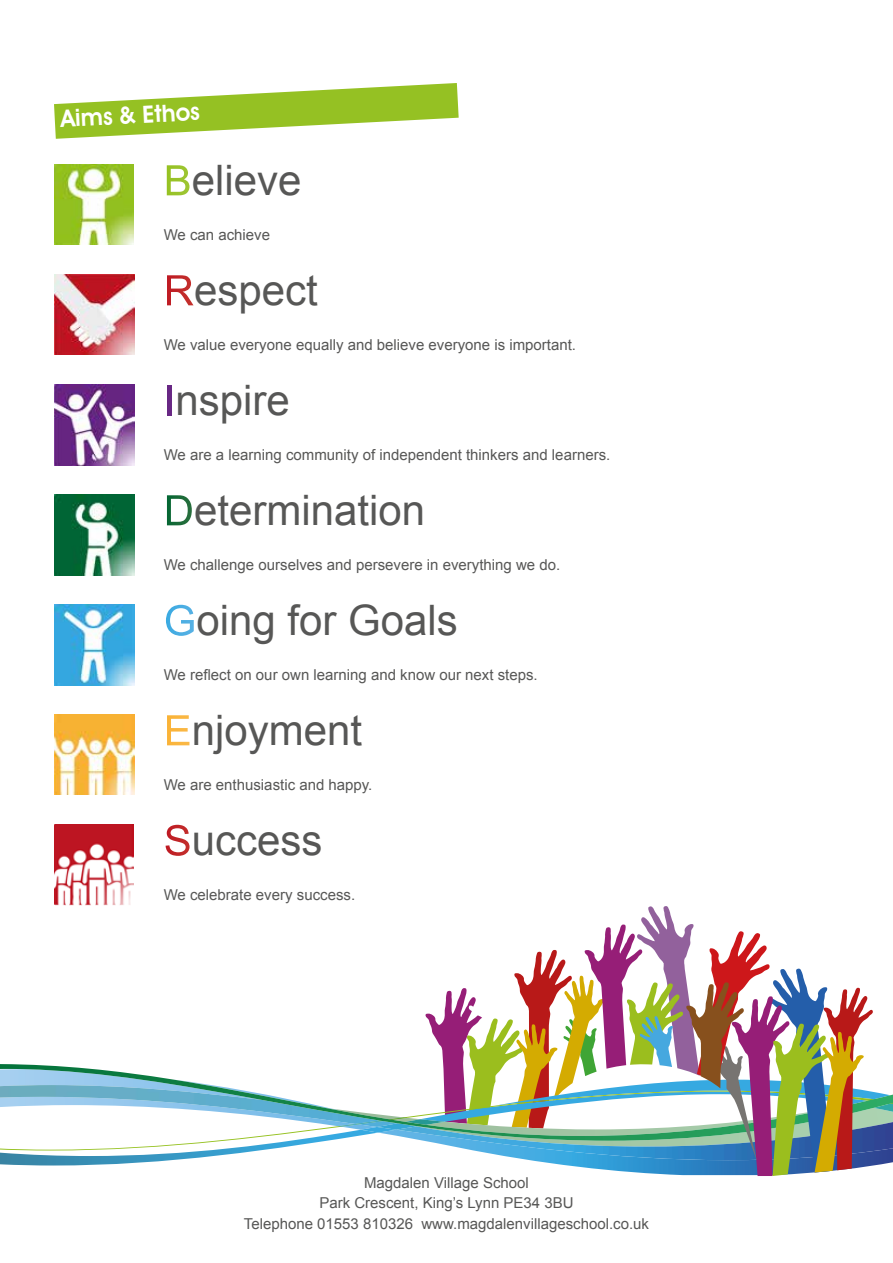
<style>
.page{position:relative;width:893px;height:1263px;background:#fff}
.page>*{position:absolute;margin:0;border:0;box-sizing:border-box;transform-origin:0 0}
.t1{font:42px "Arial";color:#575756}
.t2{font:600 24px "Avant Garde IT Cby BT";color:#fff}
.t3{font:15px/20.5px "Arial";color:#575756;text-align:center}
.s1{color:#fff}
</style>
<div class="page">
<img style="left:54px;top:275px;width:80px;height:80px">
<img style="left:54px;top:165px;width:80px;height:79px">
<img style="left:54px;top:385px;width:80px;height:80px">
<img style="left:54px;top:495px;width:80px;height:80px">
<img style="left:54px;top:605px;width:80px;height:80px">
<img style="left:54px;top:715px;width:80px;height:80px">
<img style="left:55px;top:825px;width:79px;height:80px">
<svg style="left:54px;top:83px;width:405px;height:56px"></svg>
<img style="left:0;top:1160px;width:172px;height:6px">
<img style="left:0;top:1141px;width:325px;height:19px">
<svg style="left:0;top:1064px;width:332px;height:77px"></svg>
<svg style="left:332px;top:906px;width:561px;height:270px"></svg>
<h2 class="t2" style="left:60px;top:104px;width:141px;rotate:-3deg">Aims &amp; Ethos</h2>
<h1 class="t1" style="left:164px;top:153px;width:139px"><span class="s1">B</span>elieve</h1>
<p class="t3" style="left:164px;top:224px;width:108px">We can achieve</p>
<h1 class="t1" style="left:164px;top:263px;width:156px"><span class="s1">R</span>espect</h1>
<p class="t3" style="left:164px;top:334px;width:414px">We value everyone equally and believe everyone is important.</p>
<h1 class="t1" style="left:164px;top:373px;width:128px"><span class="s1">I</span>nspire</h1>
<p class="t3" style="left:164px;top:444px;width:448px">We are a learning community of independent thinkers and learners.</p>
<h1 class="t1" style="left:164px;top:483px;width:263px"><span class="s1">D</span>etermination</h1>
<p class="t3" style="left:164px;top:554px;width:398px">We challenge ourselves and persevere in everything we do.</p>
<h1 class="t1" style="left:164px;top:593px;width:296px"><span class="s1">G</span>oing for Goals</h1>
<p class="t3" style="left:164px;top:664px;width:376px">We reflect on our own learning and know our next steps.</p>
<h1 class="t1" style="left:164px;top:703px;width:200px"><span class="s1">E</span>njoyment</h1>
<p class="t3" style="left:164px;top:774px;width:210px">We are enthusiastic and happy.</p>
<h1 class="t1" style="left:164px;top:813px;width:160px"><span class="s1">S</span>uccess</h1>
<p class="t3" style="left:164px;top:884px;width:193px">We celebrate every success.</p>
<p class="t3" style="left:244px;top:1172px;width:407px">Magdalen Village School<br>Park Crescent, King’s Lynn PE34 3BU<br>Telephone 01553 810326 www.magdalenvillageschool.co.uk</p>
</div>
